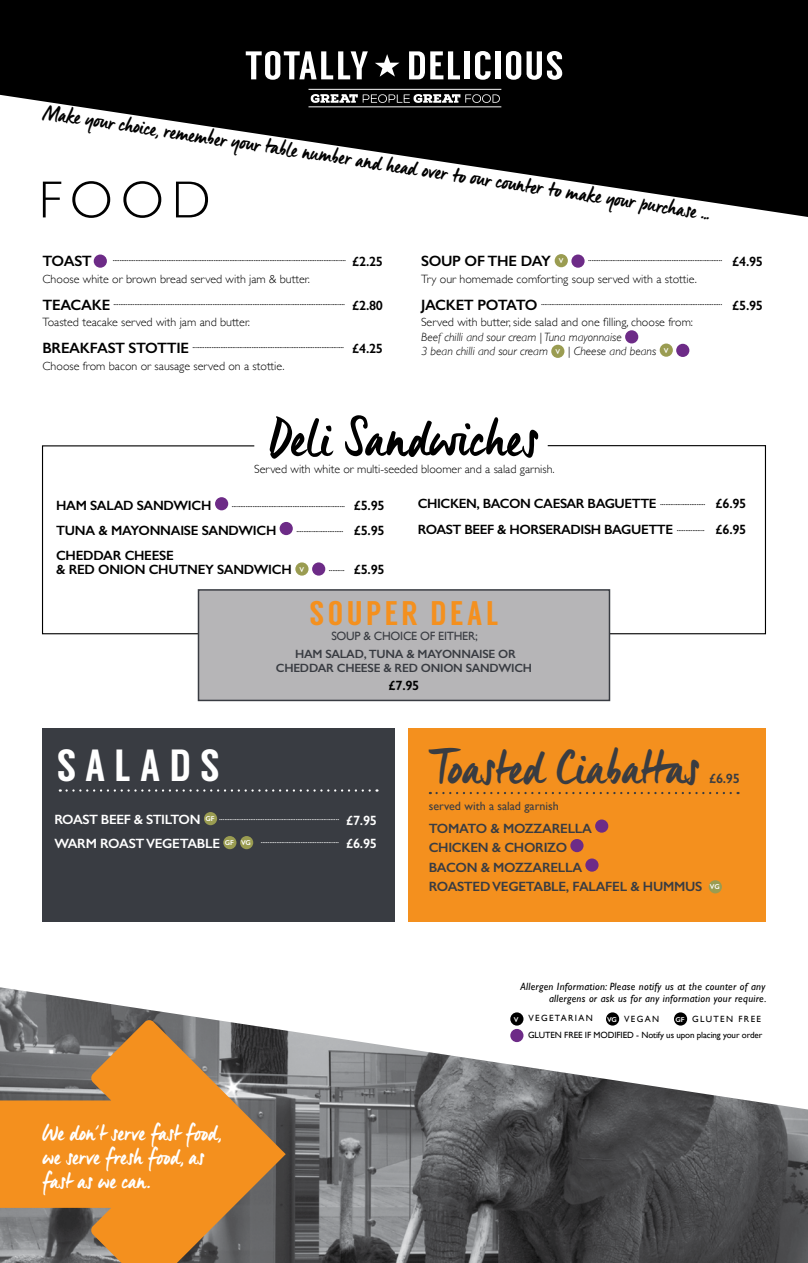
<style>
.page{position:relative;width:808px;height:1263px;background:#fff}
.page>*{position:absolute;margin:0;border:0;box-sizing:border-box;transform-origin:0 0}
.t1{font:52.5px "Manus Smooth";letter-spacing:.005em;color:#000}
.t2{font:300 52.5px "Gill Sans";color:#000}
.t3{font:48px "Manus Smooth";color:#393c42}
.t4{font:45px "Langdon";letter-spacing:.2em;color:#fff}
.t5{font:34.05px "Langdon";letter-spacing:.1em;color:#f4901e}
.t6{font:22.5px/24px "Manus Smooth";letter-spacing:-.01em;color:#fff}
.t7{font:21px "Manus Smooth";color:#000}
.t8{font:600 15px "Gill Sans";letter-spacing:-.02em;color:#000}
.t9{font:600 13.5px/26.2px "Gill Sans";letter-spacing:-.03em;color:#000}
.t10{font:600 13.5px/19.5px "Gill Sans";letter-spacing:-.02em;color:#393c42}
.t11{font:300 12px "Gill Sans";color:#000}
.t12{font:italic 300 12px/13.5px "Gill Sans";color:#000}
.t13{font:600 12px/13.5px "Gill Sans";letter-spacing:-.02em;color:#393c42;text-align:center}
.t14{font:12px "Gill Sans";color:#393c42}
.t15{font:italic 10.5px/12px "Gill Sans";letter-spacing:.025em;color:#000;text-align:right}
.t16{font:9px/16.4px "Gill Sans";letter-spacing:-.01em;color:#000;text-align:right}
.t17{font:9px "Gill Sans";letter-spacing:.15em;color:#000}
.t18{font:8.7px "Gill Sans";color:#000}
.t19{font:8.7px "Gill Sans";color:#fff}
.t20{font:600 7.05px "Gill Sans";color:#fff}
.s1{font-weight:600;font-size:13.5px}
.s2{font-weight:600;font-size:15px}
.s3{font-weight:600;font-style:normal;font-size:7.05px;color:#fff}
.s4{font-size:7.05px;color:#fff}
.s5{font-weight:600;font-size:7.05px;color:#fff}
</style>
<div class="page">
<svg style="left:0;top:0;width:808px;height:217px;fill:#000"></svg>
<svg style="left:246px;top:51px;width:122px;height:29px"></svg>
<svg style="left:409px;top:51px;width:51px;height:28px"></svg>
<div style="left:464px;top:51px;width:6px;height:28px;background:#fff"></div>
<svg style="left:475px;top:51px;width:15px;height:29px"></svg>
<div style="left:495px;top:51px;width:6px;height:28px;background:#fff"></div>
<svg style="left:506px;top:51px;width:56px;height:29px"></svg>
<svg style="left:375px;top:54px;width:24px;height:23px"></svg>
<svg style="left:311px;top:94px;width:189px;height:9px"></svg>
<hr style="left:308px;top:89px;width:193px;height:1px;background:#fff">
<hr style="left:308px;top:106px;width:193px;height:1px;background:#fff">
<img style="left:0;top:987px;width:808px;height:276px">
<svg style="left:0;top:1019px;width:286px;height:244px;background:#b87f3f"></svg>
<div style="left:510px;top:1012px;width:13px;height:13px;background:#000;border-radius:50%"></div>
<div style="left:606px;top:1012px;width:13px;height:13px;background:#000;border-radius:50%"></div>
<div style="left:674px;top:1012px;width:13px;height:13px;background:#000;border-radius:50%"></div>
<div style="left:510px;top:1029px;width:13px;height:13px;background:#6d2b87;border-radius:50%"></div>
<div style="left:408px;top:728px;width:358px;height:194px;background:#f4901e"></div>
<div style="left:595px;top:819px;width:13px;height:14px;background:#6d2b87;border-radius:50%"></div>
<div style="left:570px;top:839px;width:13px;height:13px;background:#6d2b87;border-radius:50%"></div>
<div style="left:585px;top:858px;width:13px;height:14px;background:#6d2b87;border-radius:50%"></div>
<div style="left:709px;top:880px;width:13px;height:13px;background:#9a9c51;border-radius:50%"></div>
<div style="left:403px;top:726px;width:361px;height:100px;background:#f4901e"></div>
<svg style="left:430px;top:792px;width:308px;height:2px"></svg>
<div style="left:43px;top:728px;width:352px;height:194px;background:#393c42"></div>
<svg style="left:204px;top:812px;width:13px;height:13px"></svg>
<div style="left:223px;top:836px;width:13px;height:13px;background:#9a9c51;border-radius:50%"></div>
<div style="left:240px;top:836px;width:13px;height:13px;background:#9a9c51;border-radius:50%"></div>
<div style="left:33px;top:724px;width:370px;height:99px;background:#000;opacity:.5"></div>
<svg style="left:67px;top:789px;width:310px;height:3px"></svg>
<div style="left:94px;top:254px;width:13px;height:14px;background:#6d2b87;border-radius:50%"></div>
<div style="left:555px;top:254px;width:13px;height:13px;background:#9a9c51;border-radius:50%"></div>
<div style="left:571px;top:254px;width:14px;height:14px;background:#6d2b87;border-radius:50%"></div>
<div style="left:625px;top:330px;width:13px;height:13px;background:#6d2b87;border-radius:50%"></div>
<div style="left:551px;top:345px;width:13px;height:13px;background:#9a9c51;border-radius:50%"></div>
<div style="left:660px;top:343px;width:13px;height:14px;background:#9a9c51;border-radius:50%"></div>
<div style="left:676px;top:344px;width:13px;height:13px;background:#6d2b87;border-radius:50%"></div>
<svg style="left:42px;top:445px;width:724px;height:190px"></svg>
<div style="left:198px;top:589px;width:412px;height:112px;background:#b6b5b7;border:2px solid #393c42"></div>
<h3 class="t7" style="left:46px;top:97px;width:676px;rotate:9deg">Make you r choice, remember you r ta ble number and head over to ou r cou nter to make you r purchase ...</h3>
<h1 class="t2" style="left:39px;top:159px;width:173px">FOOD</h1>
<h3 class="t8" style="left:43px;top:252px;width:51px">TOAST</h3>
<p class="t18" style="left:113px;top:253px;width:272px">...................................................................................................................................... <span class="s1">£2.25</span></p>
<h3 class="t11" style="left:43px;top:269px;width:269px">Choose white or brown bread served with jam &amp; butter.</h3>
<p class="t18" style="left:43px;top:297px;width:342px"><span class="s2">TEACAKE</span> ..................................................................................................................................... <span class="s1">£2.80</span></p>
<h3 class="t11" style="left:43px;top:313px;width:209px">Toasted teacake served with jam and butter.</h3>
<h3 class="t8" style="left:43px;top:339px;width:97px">BREAKFAST STOTT</h3>
<p class="t18" style="left:176px;top:340px;width:208px"><span class="s2">IE</span> ....................................................................................... <span class="s1">£4.25</span></p>
<h3 class="t11" style="left:43px;top:356px;width:244px">Choose from bacon or sausage served on a stottie.</h3>
<h3 class="t8" style="left:421px;top:252px;width:144px">SOUP OF THE DAY <sup>V</sup></h3>
<p class="t18" style="left:588px;top:253px;width:176px">............................................................................. <span class="s1">£4.95</span></p>
<h3 class="t11" style="left:421px;top:269px;width:277px">Try our homemade comforting soup served with a stottie.</h3>
<p class="t18" style="left:421px;top:297px;width:344px"><span class="s2">JACKET POTATO</span> ........................................................................................................ <span class="s1">£5.95</span></p>
<h3 class="t11" style="left:421px;top:313px;width:274px">Served with butter, side salad and one filling, choose from:</h3>
<h3 class="t12" style="left:421px;top:330px;width:249px">Beef chilli and sour cream | Tuna mayonnaise<br>3 bean chilli and sour cream <span class="s3">V</span> | Cheese and beans <sup>V</sup></h3>
<h1 class="t1" style="left:270px;top:406px;width:270px">Deli Sandwiches</h1>
<h3 class="t11" style="left:254px;top:460px;width:302px">Served with white or multi-seeded bloomer and a salad garnish.</h3>
<h3 class="t9" style="left:56px;top:492px;width:11px">HAM</h3>
<h3 class="t9" style="left:90px;top:492px;width:10px">SALAD</h3>
<h3 class="t9" style="left:137px;top:492px;width:76px">SANDWICH</h3>
<p class="t18" style="left:232px;top:499px;width:154px">................................................................. <span class="s1">£5.95</span></p>
<h3 class="t9" style="left:56px;top:517px;width:222px">TUNA &amp; MAYONNAISE SANDWICH</h3>
<p class="t18" style="left:296px;top:523px;width:90px">........................... <span class="s1">£5.95</span></p>
<h3 class="t9" style="left:56px;top:542px;width:11px">CHEDDAR</h3>
<h3 class="t9" style="left:125px;top:542px;width:9px">CHEESE</h3>
<h3 class="t9" style="left:56px;top:556px;width:22px">&amp; RED</h3>
<h3 class="t9" style="left:98px;top:556px;width:11px">ONION</h3>
<h3 class="t9" style="left:149px;top:556px;width:11px">CHUTNEY</h3>
<h3 class="t9" style="left:217px;top:556px;width:11px">SANDWICH</h3>
<p class="t20" style="left:300px;top:565px;width:6px">V</p>
<p class="t18" style="left:329px;top:562px;width:57px">......... <span class="s1">£5.95</span></p>
<h3 class="t9" style="left:418px;top:490px;width:330px">CHICKEN, BACON CAESAR BAGUETTE <sup>..........................</sup> £6.95<br>ROAST BEEF &amp; HORSERADISH BAGUETTE <sup>................</sup> £6.95</h3>
<h3 class="t5" style="left:310px;top:594px;width:190px">SOUPER DEAL</h3>
<h3 class="t14" style="left:331px;top:629px;width:148px">Soup &amp; choiceof either;</h3>
<h3 class="t13" style="left:276px;top:647px;width:258px">HAM SALAD, TUNA &amp; MAYONNAISE OR<br>CHEDDAR CHEESE &amp; RED ONION SANDWICH</h3>
<h3 class="t9" style="left:389px;top:672px;width:32px">£7.95</h3>
<h3 class="t4" style="left:57px;top:739px;width:161px">SALADS</h3>
<p class="t19" style="left:54px;top:812px;width:324px"><span class="s1">ROAST BEEF &amp; STILTON</span> <sub>GF</sub> ..................................................................... <span class="s1">£7.95</span></p>
<p class="t19" style="left:54px;top:835px;width:324px"><span class="s1">WARM ROAST VEGETABLE</span> <sub>GF</sub> <sub>VG</sub> ............................................. <span class="s1">£6.95</span></p>
<h3 class="t6" style="left:42px;top:1120px;width:180px">We don’t serve fast food, we serve fresh food, as fast as we can.</h3>
<h2 class="t3" style="left:429px;top:738px;width:272px">Toasted Ciabattas</h2>
<h3 class="t10" style="left:709px;top:769px;width:32px">£6.95</h3>
<h3 class="t14" style="left:429px;top:799px;width:131px">served with a salad garnish</h3>
<h3 class="t10" style="left:429px;top:818px;width:292px">TOMATO &amp; MOZZARELLA<br>CHICKEN &amp; CHORIZO<br>BACON &amp; MOZZARELLA<br>ROASTED VEGETABLE, FALAFEL &amp; HUMMUS <span class="s4">VG</span></h3>
<p class="t15" style="left:520px;top:980px;width:247px">Allergen Information: Please notify us at the counter of any allergens or ask us for any information your require.</p>
<p class="t17" style="left:514px;top:1013px;width:80px"><span class="s5">V</span> VEGETARIAN</p>
<p class="t16" style="left:607px;top:1011px;width:54px"><span class="s5">VG</span> VEGAN</p>
<p class="t16" style="left:528px;top:1011px;width:236px"><span class="s5">GF</span> GLUTEN FREE<br>GLUTEN FREE IF MODIFIED - Notify us upon placing your order</p>
</div>
